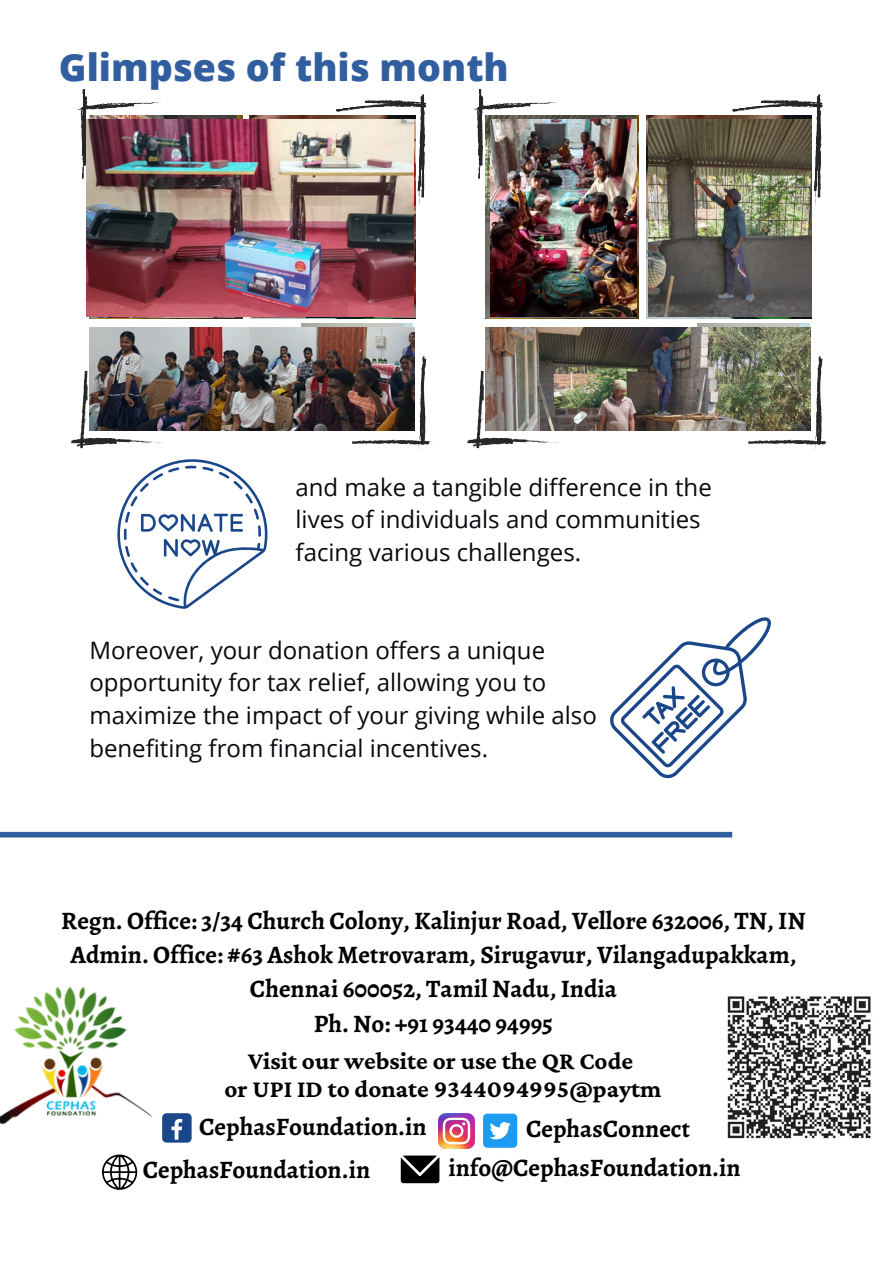
<style>
.page{position:relative;width:893px;height:1264px;background:#fff}
.page>*{position:absolute;margin:0;border:0;box-sizing:border-box;transform-origin:0 0}
.t1{font:800 37.5px "Open Sans";color:#305e9f}
.t2{font:700 25.05px/34.2px "Alegreya";color:#000;text-align:center}
.t3{font:700 25.05px/28.2px "Crimson Pro";color:#000;text-align:center}
.t4{font:24px/32.7px "Open Sans";color:#070a0e}
</style>
<div class="page">
<div style="left:0;top:831px;width:732px;height:6px;background:#305e9f"></div>
<svg style="left:71px;top:89px;width:362px;height:360px"></svg>
<img style="left:301px;top:324px;width:112px;height:3px">
<svg style="left:467px;top:89px;width:362px;height:360px"></svg>
<img style="left:646px;top:116px;width:165px;height:202px">
<img style="left:697px;top:324px;width:112px;height:3px">
<div style="left:162px;top:1113px;width:29px;height:29px;background:#1a4789;border-radius:4px"></div>
<svg style="left:176px;top:1118px;width:6px;height:21px"></svg>
<div style="left:483px;top:1113px;width:34px;height:34px;background:#1d9bf0;border-radius:4px"></div>
<svg style="left:489px;top:1122px;width:22px;height:17px"></svg>
<img style="left:438px;top:1113px;width:36px;height:35px">
<svg style="left:401px;top:1155px;width:38px;height:28px"></svg>
<svg style="left:102px;top:1155px;width:35px;height:34px"></svg>
<img style="left:727px;top:996px;width:144px;height:143px">
<img style="left:0;top:986px;width:176px;height:169px">
<img style="left:252px;top:120px;width:163px;height:198px">
<img style="left:89px;top:327px;width:325px;height:104px">
<img style="left:485px;top:116px;width:150px;height:201px">
<img style="left:648px;top:120px;width:163px;height:196px">
<img style="left:485px;top:327px;width:325px;height:104px">
<img style="left:91px;top:116px;width:146px;height:201px">
<img style="left:490px;top:120px;width:146px;height:196px">
<svg style="left:117px;top:459px;width:150px;height:150px"></svg>
<svg style="left:610px;top:617px;width:160px;height:161px"></svg>
<img style="left:87px;top:120px;width:326px;height:196px">
<h1 class="t1" style="left:59px;top:41px;width:451px">Glimpses of this month</h1>
<p class="t4" style="left:295px;top:470px;width:418px">and make a tangible difference in the lives of individuals and communities facing various challenges.</p>
<h2 class="t4" style="left:89px;top:633px;width:509px">Moreover, your donation offers a unique opportunity for tax relief, allowing you to maximize the impact of your giving while also benefiting from financial incentives.</h2>
<p class="t2" style="left:61px;top:903px;width:745px">Regn. Office: 3/34 Church Colony, Kalinjur Road, Vellore 632006, TN, IN Admin. Office: #63 Ashok Metrovaram, Sirugavur, Vilangadupakkam, Chennai 600052, Tamil Nadu, India<br>Ph. No: +91 93440 94995</p>
<p class="t3" style="left:224px;top:1046px;width:438px">Visit our website or use the QR Code<br>or UPI ID to donate 9344094995@paytm</p>
<p class="t2" style="left:199px;top:1109px;width:229px">CephasFoundation.in</p>
<p class="t2" style="left:143px;top:1152px;width:229px">CephasFoundation.in</p>
<p class="t2" style="left:526px;top:1111px;width:165px">CephasConnect</p>
<p class="t2" style="left:448px;top:1150px;width:293px">info@CephasFoundation.in</p>
</div>
